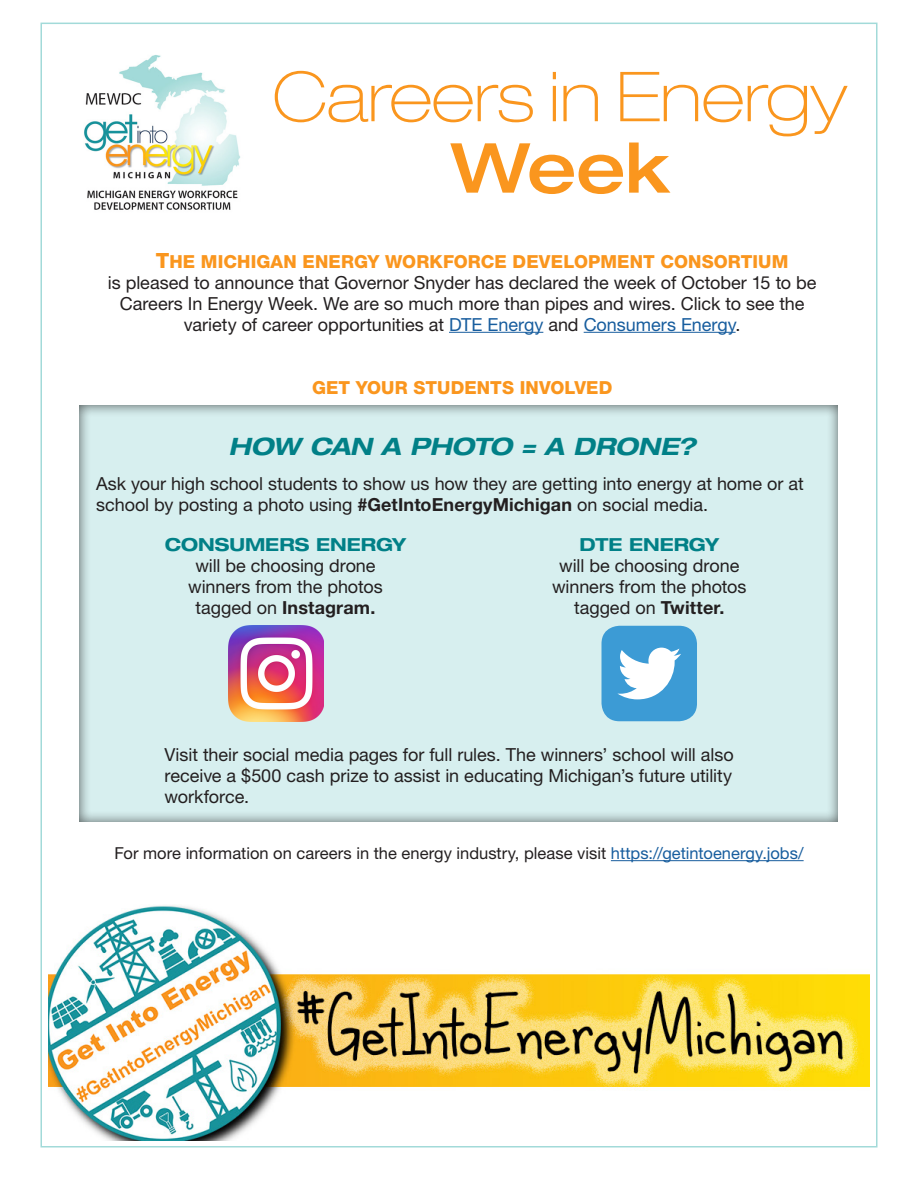
<style>
.page{position:relative;width:918px;height:1188px;background:#fff}
.page>*{position:absolute;margin:0;border:0;box-sizing:border-box;transform-origin:0 0}
.t1{font:100 expanded 69px/71.4px "Helvetica Neue LT Std";letter-spacing:-.005em;color:#fa961e;text-align:center}
.t2{font:italic 700 expanded 24px "Helvetica Neue LT Std";letter-spacing:-.01em;color:#018087}
.t3{font:18px/21px "Helvetica Neue LT Std";letter-spacing:-.005em;color:#231f20;text-align:center}
.t4{font:800 18px "Helvetica Neue LT Std";letter-spacing:.005em;color:#fa961e}
.t5{font:16.5px "Helvetica Neue LT Std";color:#231f20}
.s1{font-weight:500}
.s2{font-size:21px}
.s3{color:#175d9e}
.s4{font-weight:700}
.s5{font-weight:700;font-stretch:expanded;color:#018087}
</style>
<div class="page">
<hr style="left:611px;top:860px;width:193px;height:1px;background:#175d9e">
<img style="left:49px;top:905px;width:820px;height:236px">
<img style="left:84px;top:55px;width:156px;height:155px">
<div style="left:76px;top:400px;width:763px;height:424px;background:#231f20;opacity:.75"></div>
<hr style="left:449px;top:332px;width:94px;height:1px;background:#175d9e">
<hr style="left:584px;top:332px;width:152px;height:1px;background:#175d9e">
<img style="left:228px;top:626px;width:96px;height:95px">
<svg style="left:602px;top:626px;width:95px;height:95px"></svg>
<p class="t1" style="left:273px;top:60px;width:576px">Careers in Energy<br><span class="s1">Week</span></p>
<p class="t4" style="left:156px;top:250px;width:634px"><span class="s2">T</span>HE MICHIGAN ENERGY WORKFORCE DEVELOPMENT CONSORTIUM</p>
<p class="t3" style="left:108px;top:271px;width:710px">is pleased to announce that Governor Snyder has declared the week of October 15 to be</p>
<p class="t3" style="left:120px;top:292px;width:686px">Careers In Energy Week. We are so much more than pipes and wires. Click to see the</p>
<p class="t3" style="left:184px;top:313px;width:558px">variety of career opportunities at <span class="s3">DTE Energy</span> and <span class="s3">Consumers Energy</span>.</p>
<p class="t4" style="left:312px;top:376px;width:302px">GET YOUR STUDENTS INVOLVED</p>
<p class="t2" style="left:229px;top:431px;width:469px">HOW CAN A PHOTO = A DRONE?</p>
<p class="t3" style="left:96px;top:472px;width:709px;text-align:left">Ask your high school students to show us how they are getting into energy at home or at school by posting a photo using <span class="s4">#GetIntoEnergyMichigan</span> on social media.</p>
<p class="t3" style="left:165px;top:533px;width:243px"><span class="s5">CONSUMERS ENERGY </span>will be choosing drone winners from the photos tagged on <span class="s4">Instagram.</span></p>
<p class="t3" style="left:552px;top:533px;width:196px"><span class="s5">DTE ENERGY<br></span>will be choosing drone winners from the photos tagged on <span class="s4">Twitter.</span></p>
<p class="t3" style="left:164px;top:744px;width:571px;text-align:justify">Visit their social media pages for full rules. The winners’ school will also receive a $500 cash prize to assist in educating Michigan’s future utility workforce.</p>
<p class="t5" style="left:114px;top:843px;width:691px">For more information on careers in the energy industry, please visit <span class="s3">https://getintoenergy.jobs/</span></p>
</div>
